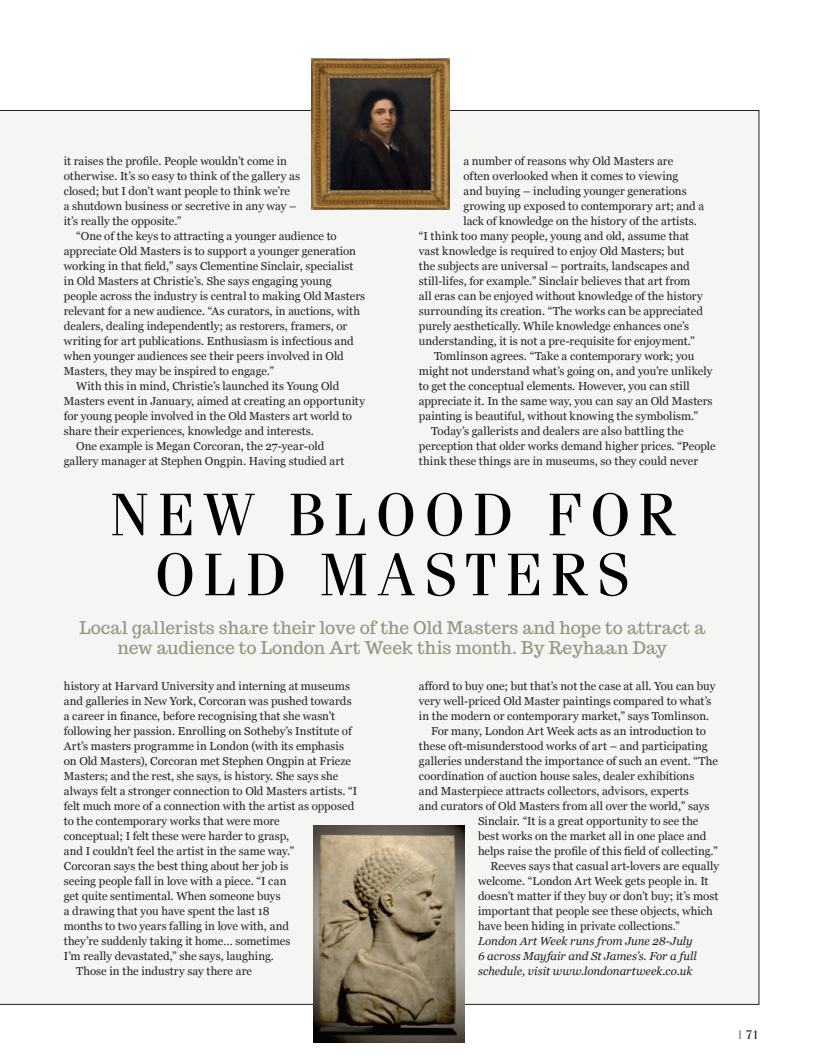
<style>
.page{position:relative;width:823px;height:1063px;background:#fff}
.page>*{position:absolute;margin:0;border:0;box-sizing:border-box;transform-origin:0 0}
.t1{font:60px/60px "Fenice";letter-spacing:.135em;color:#000;text-align:center}
.t2{font:17.5px/20px "Trocchi";color:#95937f;text-align:center}
.t3{font:12.5px "Fenice";color:#231f20}
.t4{font:11.5px/15px "Georgia";color:#231f20}
.t5{font:italic 11.5px/15px "Georgia";color:#231f20}
.s1{font-weight:900;color:#95937f}
</style>
<div class="page">
<div style="left:0;top:110px;width:758px;height:895px;background:#f5f5f3"></div>
<svg style="left:0;top:156px;width:1px;height:501px"></svg>
<img style="left:312px;top:59px;width:137px;height:150px">
<img style="left:313px;top:826px;width:151px;height:216px">
<p class="t4" style="left:64px;top:153px;width:237px">it raises the profile. People wouldn’t come in otherwise. It’s so easy to think of the gallery as closed; but I don’t want people to think we’re<br>a shutdown business or secretive in any way – it’s really the opposite.”</p>
<p class="t4" style="left:76px;top:228px;width:262px">“One of the keys to attracting a younger audience to</p>
<p class="t4" style="left:64px;top:243px;width:293px">appreciate Old Masters is to support a younger generation</p>
<p class="t4" style="left:64px;top:258px;width:291px">working in that field,” says Clementine Sinclair, specialist</p>
<p class="t4" style="left:64px;top:273px;width:269px">in Old Masters at Christie’s. She says engaging young</p>
<p class="t4" style="left:64px;top:288px;width:302px">people across the industry is central to making Old Masters</p>
<p class="t4" style="left:64px;top:303px;width:297px">relevant for a new audience. “As curators, in auctions, with</p>
<p class="t4" style="left:64px;top:318px;width:285px">dealers, dealing independently; as restorers, framers, or</p>
<p class="t4" style="left:64px;top:333px;width:291px">writing for art publications. Enthusiasm is infectious and</p>
<p class="t4" style="left:64px;top:348px;width:281px">when younger audiences see their peers involved in Old</p>
<p class="t4" style="left:64px;top:363px;width:212px">Masters, they may be inspired to engage.”</p>
<p class="t4" style="left:76px;top:378px;width:264px">With this in mind, Christie’s launched its Young Old</p>
<p class="t4" style="left:64px;top:393px;width:302px">Masters event in January, aimed at creating an opportunity</p>
<p class="t4" style="left:64px;top:408px;width:289px">for young people involved in the Old Masters art world to</p>
<p class="t4" style="left:64px;top:423px;width:251px">share their experiences, knowledge and interests.</p>
<p class="t4" style="left:76px;top:438px;width:249px">One example is Megan Corcoran, the 27-year-old</p>
<p class="t4" style="left:64px;top:453px;width:282px">gallery manager at Stephen Ongpin. Having studied art</p>
<p class="t4" style="left:463px;top:153px;width:211px">a number of reasons why Old Masters are</p>
<p class="t4" style="left:463px;top:168px;width:216px">often overlooked when it comes to viewing</p>
<p class="t4" style="left:463px;top:183px;width:224px">and buying – including younger generations</p>
<p class="t4" style="left:463px;top:198px;width:242px">growing up exposed to contemporary art; and a</p>
<p class="t4" style="left:463px;top:213px;width:235px">lack of knowledge on the history of the artists.</p>
<p class="t4" style="left:418px;top:228px;width:272px">“I think too many people, young and old, assume that</p>
<p class="t4" style="left:418px;top:243px;width:267px">vast knowledge is required to enjoy Old Masters; but</p>
<p class="t4" style="left:418px;top:258px;width:272px">the subjects are universal – portraits, landscapes and</p>
<p class="t4" style="left:418px;top:273px;width:273px">still-lifes, for example.” Sinclair believes that art from</p>
<p class="t4" style="left:418px;top:288px;width:285px">all eras can be enjoyed without knowledge of the history</p>
<p class="t4" style="left:418px;top:303px;width:285px">surrounding its creation. “The works can be appreciated</p>
<p class="t4" style="left:418px;top:318px;width:271px">purely aesthetically. While knowledge enhances one’s</p>
<p class="t4" style="left:418px;top:333px;width:277px">understanding, it is not a pre-requisite for enjoyment.”</p>
<p class="t4" style="left:434px;top:348px;width:261px">Tomlinson agrees. “Take a contemporary work; you</p>
<p class="t4" style="left:418px;top:363px;width:295px">might not understand what’s going on, and you’re unlikely</p>
<p class="t4" style="left:418px;top:378px;width:272px">to get the conceptual elements. However, you can still</p>
<p class="t4" style="left:418px;top:393px;width:295px">appreciate it. In the same way, you can say an Old Masters</p>
<p class="t4" style="left:418px;top:408px;width:281px">painting is beautiful, without knowing the symbolism.”</p>
<p class="t4" style="left:431px;top:423px;width:254px">Today’s gallerists and dealers are also battling the</p>
<p class="t4" style="left:418px;top:438px;width:298px">perception that older works demand higher prices. “People</p>
<p class="t4" style="left:418px;top:453px;width:280px">think these things are in museums, so they could never</p>
<h1 class="t1" style="left:110px;top:483px;width:566px">NEW BLOOD FOR<br>OLD MASTERS</h1>
<h2 class="t2" style="left:79px;top:618px;width:627px">Local gallerists share their love of the Old Masters and hope to attract a new audience to London Art Week this month. By Reyhaan Day</h2>
<p class="t4" style="left:64px;top:678px;width:287px">history at Harvard University and interning at museums</p>
<p class="t4" style="left:64px;top:693px;width:289px">and galleries in New York, Corcoran was pushed towards</p>
<p class="t4" style="left:64px;top:708px;width:272px">a career in finance, before recognising that she wasn’t</p>
<p class="t4" style="left:64px;top:723px;width:289px">following her passion. Enrolling on Sotheby’s Institute of</p>
<p class="t4" style="left:64px;top:738px;width:281px">Art’s masters programme in London (with its emphasis</p>
<p class="t4" style="left:64px;top:753px;width:288px">on Old Masters), Corcoran met Stephen Ongpin at Frieze</p>
<p class="t4" style="left:64px;top:768px;width:276px">Masters; and the rest, she says, is history. She says she</p>
<p class="t4" style="left:64px;top:783px;width:295px">always felt a stronger connection to Old Masters artists. “I</p>
<p class="t4" style="left:64px;top:798px;width:292px">felt much more of a connection with the artist as opposed</p>
<p class="t4" style="left:64px;top:813px;width:217px">to the contemporary works that were more</p>
<p class="t4" style="left:64px;top:828px;width:227px">conceptual; I felt these were harder to grasp,</p>
<p class="t4" style="left:64px;top:843px;width:232px">and I couldn’t feel the artist in the same way.”</p>
<p class="t4" style="left:64px;top:858px;width:226px">Corcoran says the best thing about her job is</p>
<p class="t4" style="left:64px;top:873px;width:224px">seeing people fall in love with a piece. “I can</p>
<p class="t4" style="left:64px;top:888px;width:218px">get quite sentimental. When someone buys</p>
<p class="t4" style="left:64px;top:903px;width:207px">a drawing that you have spent the last 18</p>
<p class="t4" style="left:64px;top:918px;width:226px">months to two years falling in love with, and</p>
<p class="t4" style="left:64px;top:933px;width:228px">they’re suddenly taking it home… sometimes</p>
<p class="t4" style="left:64px;top:948px;width:211px">I’m really devastated,” she says, laughing.</p>
<p class="t4" style="left:76px;top:963px;width:177px">Those in the industry say there are</p>
<p class="t4" style="left:418px;top:678px;width:298px">afford to buy one; but that’s not the case at all. You can buy</p>
<p class="t4" style="left:418px;top:693px;width:294px">very well-priced Old Master paintings compared to what’s</p>
<p class="t4" style="left:418px;top:708px;width:291px">in the modern or contemporary market,” says Tomlinson.</p>
<p class="t4" style="left:431px;top:723px;width:276px">For many, London Art Week acts as an introduction to</p>
<p class="t4" style="left:418px;top:738px;width:290px">these oft-misunderstood works of art – and participating</p>
<p class="t4" style="left:418px;top:753px;width:300px">galleries understand the importance of such an event. “The</p>
<p class="t4" style="left:418px;top:768px;width:277px">coordination of auction house sales, dealer exhibitions</p>
<p class="t4" style="left:418px;top:783px;width:271px">and Masterpiece attracts collectors, advisors, experts</p>
<p class="t4" style="left:418px;top:798px;width:292px">and curators of Old Masters from all over the world,” says</p>
<p class="t4" style="left:478px;top:813px;width:222px">Sinclair. “It is a great opportunity to see the</p>
<p class="t4" style="left:478px;top:828px;width:230px">best works on the market all in one place and</p>
<p class="t4" style="left:478px;top:843px;width:241px">helps raise the profile of this field of collecting.”</p>
<p class="t4" style="left:490px;top:858px;width:230px">Reeves says that casual art-lovers are equally</p>
<p class="t4" style="left:478px;top:873px;width:232px">welcome. “London Art Week gets people in. It</p>
<p class="t4" style="left:478px;top:888px;width:242px">doesn’t matter if they buy or don’t buy; it’s most</p>
<p class="t4" style="left:478px;top:903px;width:236px">important that people see these objects, which</p>
<p class="t4" style="left:478px;top:918px;width:203px">have been hiding in private collections.”</p>
<p class="t5" style="left:478px;top:933px;width:220px">London Art Week runs from June 28-July<br>6 across Mayfair and St James’s. For a full schedule, visit www.londonartweek.co.uk</p>
<p class="t3" style="left:738px;top:1027px;width:22px"><span class="s1">|</span> 71</p>
</div>
